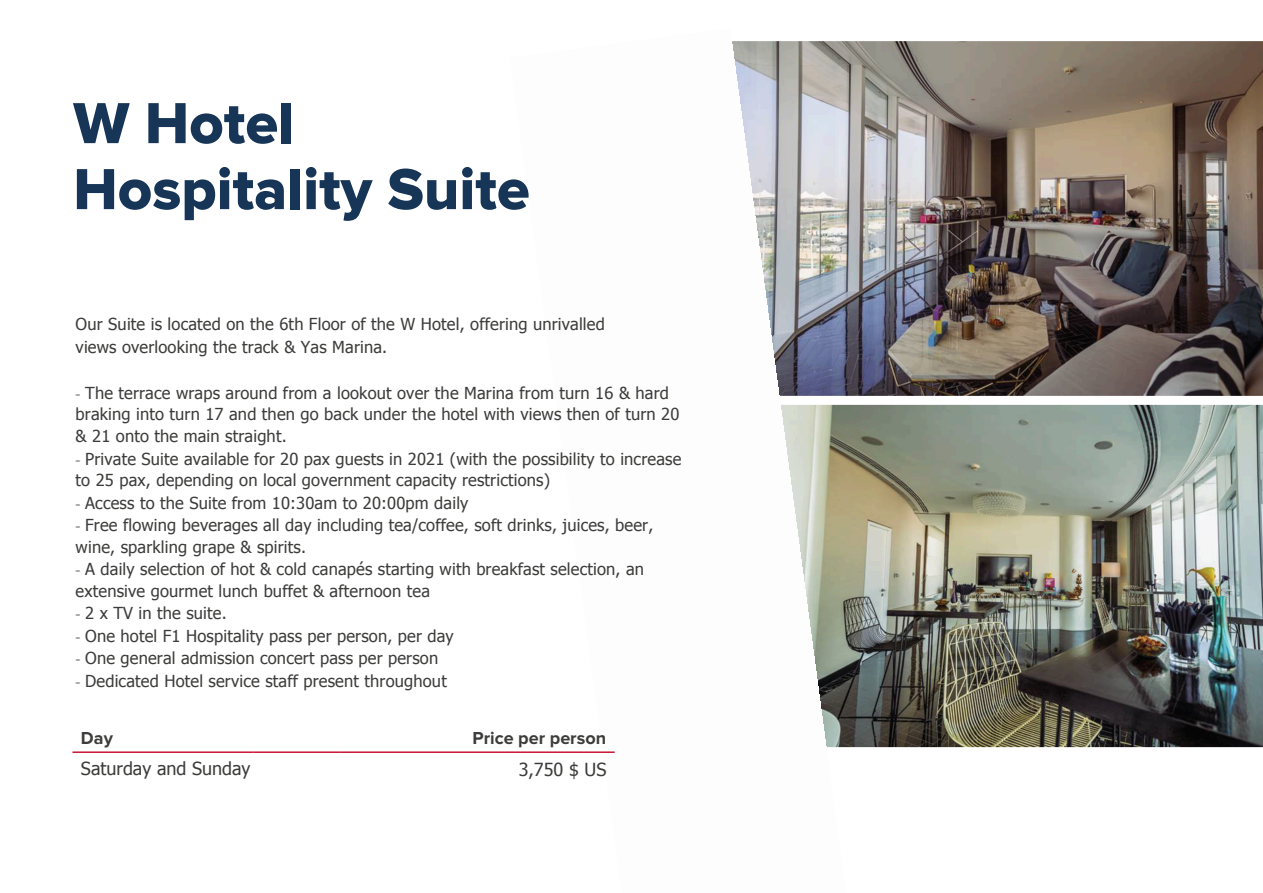
<style>
.page{position:relative;width:1263px;height:893px;background:#fff}
.page>*{position:absolute;margin:0;border:0;box-sizing:border-box;transform-origin:0 0}
.t1{font:60px/66px "Proxima Nova Extrabld";color:#173557}
.t2{font:18px "Tahoma";color:#3c3c3b}
.t3{font:700 18px "Proxima Nova";color:#3c3c3b}
.t4{font:16.5px/21.5px "Tahoma";letter-spacing:.01em;color:#3c3c3b}
.s1{font-family:"Proxima Nova";font-weight:300}
</style>
<div class="page">
<img style="left:855px;top:41px;width:407px;height:355px">
<img style="left:855px;top:404px;width:408px;height:344px">
<img style="left:732px;top:41px;width:123px;height:707px">
<hr style="left:72px;top:751px;width:181px;height:2px;background:#c61535">
<hr style="left:253px;top:751px;width:87px;height:2px;background:#c61535">
<hr style="left:340px;top:751px;width:94px;height:2px;background:#c61535">
<hr style="left:434px;top:751px;width:181px;height:2px;background:#c61535">
<h1 class="t1" style="left:73px;top:93px;width:458px">W Hotel<br>Hospitality Suite</h1>
<p class="t4" style="left:76px;top:312px;width:531px;line-height:22.5px">Our Suite is located on the 6th Floor of the W Hotel, offering unrivalled views overlooking the track &amp; Yas Marina.</p>
<p class="t4" style="left:76px;top:381px;width:605px;line-height:22px"><span class="s1">-</span> The terrace wraps around from a lookout over the Marina from turn 16 &amp; hard braking into turn 17 and then go back under the hotel with views then of turn 20 &amp; 21 onto the main straight.</p>
<p class="t4" style="left:76px;top:447px;width:607px"><span class="s1">-</span> Private Suite available for 20 pax guests in 2021 (with the possibility to increase to 25 pax, depending on local government capacity restrictions)</p>
<p class="t4" style="left:76px;top:491px;width:394px"><span class="s1">-</span> Access to the Suite from 10:30am to 20:00pm daily</p>
<p class="t4" style="left:76px;top:514px;width:579px"><span class="s1">-</span> Free flowing beverages all day including tea/coffee, soft drinks, juices, beer, wine, sparkling grape &amp; spirits.</p>
<p class="t4" style="left:76px;top:558px;width:570px"><span class="s1">-</span> A daily selection of hot &amp; cold canapés starting with breakfast selection, an extensive gourmet lunch buffet &amp; afternoon tea</p>
<p class="t4" style="left:76px;top:602px;width:153px"><span class="s1">-</span> 2 x TV in the suite.</p>
<p class="t4" style="left:76px;top:624px;width:380px"><span class="s1">-</span> One hotel F1 Hospitality pass per person, per day</p>
<p class="t4" style="left:76px;top:647px;width:364px"><span class="s1">-</span> One general admission concert pass per person</p>
<p class="t4" style="left:76px;top:669px;width:373px"><span class="s1">-</span> Dedicated Hotel service staff present throughout</p>
<p class="t3" style="left:81px;top:729px;width:34px">Day</p>
<p class="t3" style="left:472px;top:729px;width:135px">Price per person</p>
<p class="t2" style="left:81px;top:756px;width:171px">Saturday and Sunday</p>
<p class="t2" style="left:519px;top:757px;width:89px">3,750 $ US</p>
</div>
